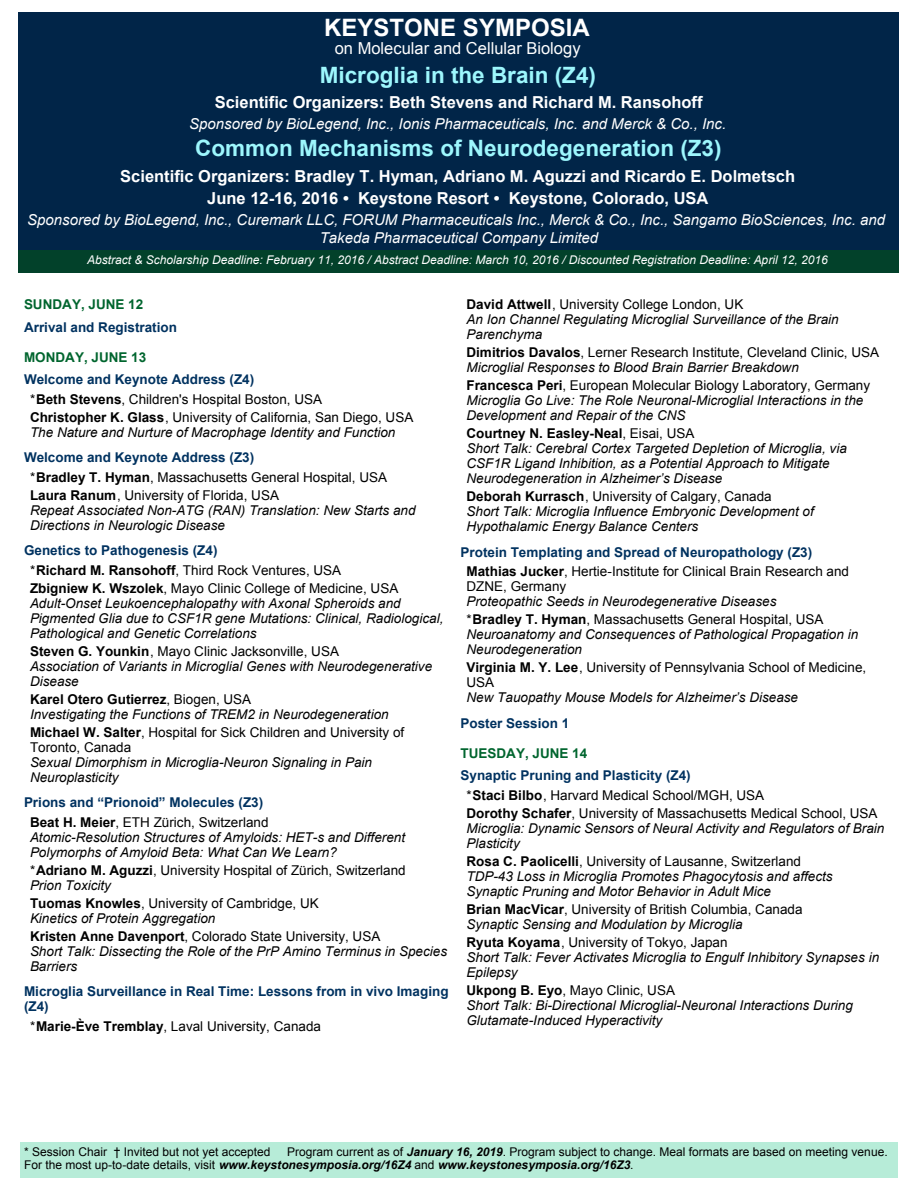
<style>
.page{position:relative;width:918px;height:1188px;background:#fff}
.page>*{position:absolute;margin:0;border:0;box-sizing:border-box;transform-origin:0 0}
.t1{font:700 24px "Arial";color:#fff}
.t2{font:700 22.5px "Arial";color:#9df7fd}
.t3{font:700 16.5px/22.5px "Arial";color:#fff;text-align:center}
.t4{font:16.5px "Arial";color:#fff}
.t5{font:italic 15px/18px "Arial";color:#fff;text-align:center}
.t6{font:italic 13.5px/15px "Arial";color:#000}
.t7{font:700 13.5px/19.5px "Arial";color:#003260}
.t8{font:13.5px/15px "Arial";color:#000}
.t9{font:700 13.5px "Arial";color:#00652e}
.t10{font:12px/13.5px "Arial";color:#000}
.t11{font:italic 12px "Arial";color:#fff}
.s1{font-weight:700;color:#003260}
.s2{font-weight:700}
.s3{font-weight:700;font-style:normal}
.s4{font-style:normal}
.s5{font-weight:400;color:#000}
.s6{color:#000}
.s7{font-style:italic}
.s8{font-weight:700;font-style:italic}
</style>
<div class="page">
<div style="left:20px;top:1142px;width:877px;height:36px;background:#b7ecd8"></div>
<div style="left:18px;top:12px;width:881px;height:238px;background:#012548"></div>
<div style="left:18px;top:250px;width:881px;height:23px;background:#02412a"></div>
<h1 class="t1" style="left:324px;top:19px;width:267px">KEYSTONE SYMPOSIA</h1>
<p class="t4" style="left:335px;top:42px;width:247px">on Molecular and Cellular Biology</p>
<h2 class="t2" style="left:320px;top:66px;width:278px">Microglia in the Brain (Z4)</h2>
<p class="t3" style="left:215px;top:92px;width:489px">Scientific Organizers: Beth Stevens and Richard M. Ransohoff</p>
<p class="t5" style="left:189px;top:116px;width:538px">Sponsored by BioLegend, Inc., Ionis Pharmaceuticals, Inc. and Merck &amp; Co., Inc.</p>
<h2 class="t2" style="left:195px;top:140px;width:528px">Common Mechanisms of Neurodegeneration (Z3)</h2>
<p class="t3" style="left:120px;top:166px;width:676px">Scientific Organizers: Bradley T. Hyman, Adriano M. Aguzzi and Ricardo E. Dolmetsch<br>June 12-16, 2016 • Keystone Resort • Keystone, Colorado, USA</p>
<p class="t5" style="left:27px;top:212px;width:859px">Sponsored by BioLegend, Inc., Curemark LLC, FORUM Pharmaceuticals Inc., Merck &amp; Co., Inc., Sangamo BioSciences, Inc. and<br>Takeda Pharmaceutical Company Limited</p>
<p class="t11" style="left:87px;top:255px;width:742px">Abstract &amp; Scholarship Deadline: February 11, 2016 / Abstract Deadline: March 10, 2016 / Discounted Registration Deadline: April 12, 2016</p>
<p class="t9" style="left:24px;top:299px;width:121px">SUNDAY, JUNE 12</p>
<p class="t7" style="left:24px;top:318px;width:155px">Arrival and Registration</p>
<p class="t9" style="left:24px;top:352px;width:124px">MONDAY, JUNE 13</p>
<p class="t8" style="left:30px;top:371px;width:294px;line-height:19.5px;text-indent:-6px"><span class="s1">Welcome and Keynote Address (Z4)<br></span>*<span class="s2">Beth Stevens</span>, Children's Hospital Boston, USA</p>
<p class="t6" style="left:30px;top:410px;width:385px"><span class="s3">Christopher K. Glass</span><span class="s4">, University of California, San Diego, USA<br></span>The Nature and Nurture of Macrophage Identity and Function</p>
<p class="t8" style="left:30px;top:449px;width:359px;line-height:19.5px;text-indent:-6px"><span class="s1">Welcome and Keynote Address (Z3)<br></span>*<span class="s2">Bradley T. Hyman</span>, Massachusetts General Hospital, USA</p>
<p class="t6" style="left:30px;top:488px;width:387px"><span class="s3">Laura Ranum</span><span class="s4">, University of Florida, USA<br></span>Repeat Associated Non-ATG (RAN) Translation: New Starts and<br>Directions in Neurologic Disease</p>
<p class="t7" style="left:30px;top:542px;width:313px;text-indent:-6px">Genetics to Pathogenesis (Z4)<br><span class="s5">*</span><span class="s6">Richard M. Ransohoff</span><span class="s5">, Third Rock Ventures, USA</span></p>
<p class="t6" style="left:30px;top:581px;width:415px"><span class="s3">Zbigniew K. Wszolek</span><span class="s4">, Mayo Clinic College of Medicine, USA </span>Adult-Onset Leukoencephalopathy with Axonal Spheroids and Pigmented Glia due to CSF1R gene Mutations: Clinical, Radiological, Pathological and Genetic Correlations</p>
<p class="t6" style="left:30px;top:644px;width:404px"><span class="s3">Steven G. Younkin</span><span class="s4">, Mayo Clinic Jacksonville, USA<br></span>Association of Variants in Microglial Genes with Neurodegenerative<br>Disease</p>
<p class="t6" style="left:30px;top:692px;width:360px"><span class="s3">Karel Otero Gutierrez</span><span class="s4">, Biogen, USA<br></span>Investigating the Functions of TREM2 in Neurodegeneration</p>
<p class="t8" style="left:30px;top:726px;width:376px"><span class="s2">Michael W. Salter</span>, Hospital for Sick Children and University of<br>Toronto, Canada</p>
<p class="t6" style="left:30px;top:755px;width:344px">Sexual Dimorphism in Microglia-Neuron Signaling in Pain<br>Neuroplasticity</p>
<p class="t7" style="left:24px;top:794px;width:246px;text-align:center">Prions and “Prionoid” Molecules (Z3)<br><span class="s6">Beat H. Meier</span><span class="s5">, ETH Zürich, Switzerland</span></p>
<p class="t6" style="left:30px;top:830px;width:377px">Atomic-Resolution Structures of Amyloids: HET-s and Different<br>Polymorphs of Amyloid Beta: What Can We Learn?</p>
<p class="t8" style="left:30px;top:864px;width:377px">*<span class="s2">Adriano M. Aguzzi</span>, University Hospital of Zürich, Switzerland<br><span class="s7">Prion Toxicity</span></p>
<p class="t6" style="left:30px;top:896px;width:290px"><span class="s3">Tuomas Knowles</span><span class="s4">, University of Cambridge, UK<br></span>Kinetics of Protein Aggregation</p>
<p class="t6" style="left:30px;top:929px;width:419px"><span class="s3">Kristen Anne Davenport</span><span class="s4">, Colorado State University, USA<br></span>Short Talk: Dissecting the Role of the PrP Amino Terminus in Species<br>Barriers</p>
<p class="t7" style="left:24px;top:985px;width:426px;line-height:15px">Microglia Surveillance in Real Time: Lessons from in vivo Imaging (Z4)</p>
<p class="t8" style="left:30px;top:1020px;width:293px">*<span class="s2">Marie-Ève Tremblay</span>, Laval University, Canada</p>
<p class="t6" style="left:466px;top:298px;width:374px"><span class="s3">David Attwell</span><span class="s4">, University College London, UK<br></span>An Ion Channel Regulating Microglial Surveillance of the Brain<br>Parenchyma</p>
<p class="t6" style="left:466px;top:346px;width:414px"><span class="s3">Dimitrios Davalos</span><span class="s4">, Lerner Research Institute, Cleveland Clinic, USA<br></span>Microglial Responses to Blood Brain Barrier Breakdown</p>
<p class="t6" style="left:466px;top:379px;width:405px"><span class="s3">Francesca Peri</span><span class="s4">, European Molecular Biology Laboratory, Germany<br></span>Microglia Go Live: The Role Neuronal-Microglial Interactions in the<br>Development and Repair of the CNS</p>
<p class="t6" style="left:466px;top:427px;width:382px"><span class="s3">Courtney N. Easley-Neal</span><span class="s4">, Eisai, USA<br></span>Short Talk: Cerebral Cortex Targeted Depletion of Microglia, via CSF1R Ligand Inhibition, as a Potential Approach to Mitigate Neurodegeneration in Alzheimer’s Disease</p>
<p class="t6" style="left:466px;top:490px;width:349px"><span class="s3">Deborah Kurrasch</span><span class="s4">, University of Calgary, Canada<br></span>Short Talk: Microglia Influence Embryonic Development of<br>Hypothalamic Energy Balance Centers</p>
<p class="t7" style="left:466px;top:543px;width:384px;text-indent:-6px">Protein Templating and Spread of Neuropathology (Z3)<br><span class="s6">Mathias Jucker</span><span class="s5">, Hertie-Institute for Clinical Brain Research and</span></p>
<p class="t8" style="left:466px;top:580px;width:101px">DZNE, Germany</p>
<p class="t6" style="left:466px;top:593px;width:359px;line-height:18px">Proteopathic Seeds in Neurodegenerative Diseases <span class="s4">*</span><span class="s3">Bradley T. Hyman</span><span class="s4">, Massachusetts General Hospital, USA</span></p>
<p class="t6" style="left:466px;top:628px;width:393px">Neuroanatomy and Consequences of Pathological Propagation in<br>Neurodegeneration</p>
<p class="t8" style="left:466px;top:661px;width:401px"><span class="s2">Virginia M. Y. Lee</span>, University of Pennsylvania School of Medicine,<br>USA</p>
<p class="t6" style="left:466px;top:691px;width:333px">New Tauopathy Mouse Models for Alzheimer’s Disease</p>
<p class="t7" style="left:460px;top:714px;width:110px">Poster Session 1</p>
<p class="t9" style="left:460px;top:748px;width:128px">TUESDAY, JUNE 14</p>
<p class="t7" style="left:466px;top:767px;width:299px;text-indent:-6px">Synaptic Pruning and Plasticity (Z4)<br><span class="s5">*</span><span class="s6">Staci Bilbo</span><span class="s5">, Harvard Medical School/MGH, USA</span></p>
<p class="t6" style="left:466px;top:806px;width:419px"><span class="s3">Dorothy Schafer</span><span class="s4">, University of Massachusetts Medical School, USA<br></span>Microglia: Dynamic Sensors of Neural Activity and Regulators of Brain<br>Plasticity</p>
<p class="t6" style="left:466px;top:854px;width:368px"><span class="s3">Rosa C. Paolicelli</span><span class="s4">, University of Lausanne, Switzerland<br></span>TDP-43 Loss in Microglia Promotes Phagocytosis and affects<br>Synaptic Pruning and Motor Behavior in Adult Mice</p>
<p class="t6" style="left:466px;top:902px;width:338px"><span class="s3">Brian MacVicar</span><span class="s4">, University of British Columbia, Canada<br></span>Synaptic Sensing and Modulation by Microglia</p>
<p class="t6" style="left:466px;top:935px;width:414px"><span class="s3">Ryuta Koyama</span><span class="s4">, University of Tokyo, Japan<br></span>Short Talk: Fever Activates Microglia to Engulf Inhibitory Synapses in<br>Epilepsy</p>
<p class="t6" style="left:466px;top:983px;width:388px"><span class="s3">Ukpong B. Eyo</span><span class="s4">, Mayo Clinic, USA<br></span>Short Talk: Bi-Directional Microglial-Neuronal Interactions During<br>Glutamate-Induced Hyperactivity</p>
<p class="t10" style="left:24px;top:1146px;width:248px">* Session Chair † Invited but not yet accepted</p>
<p class="t10" style="left:24px;top:1146px;width:865px;text-indent:263px">Program current as of <span class="s8">January 16, 2019</span>. Program subject to change. Meal formats are based on meeting venue.<br>For the most up-to-date details, visit <span class="s8">www.keystonesymposia.org/16Z4</span> and <span class="s8">www.keystonesymposia.org/16Z3</span>.</p>
</div>
